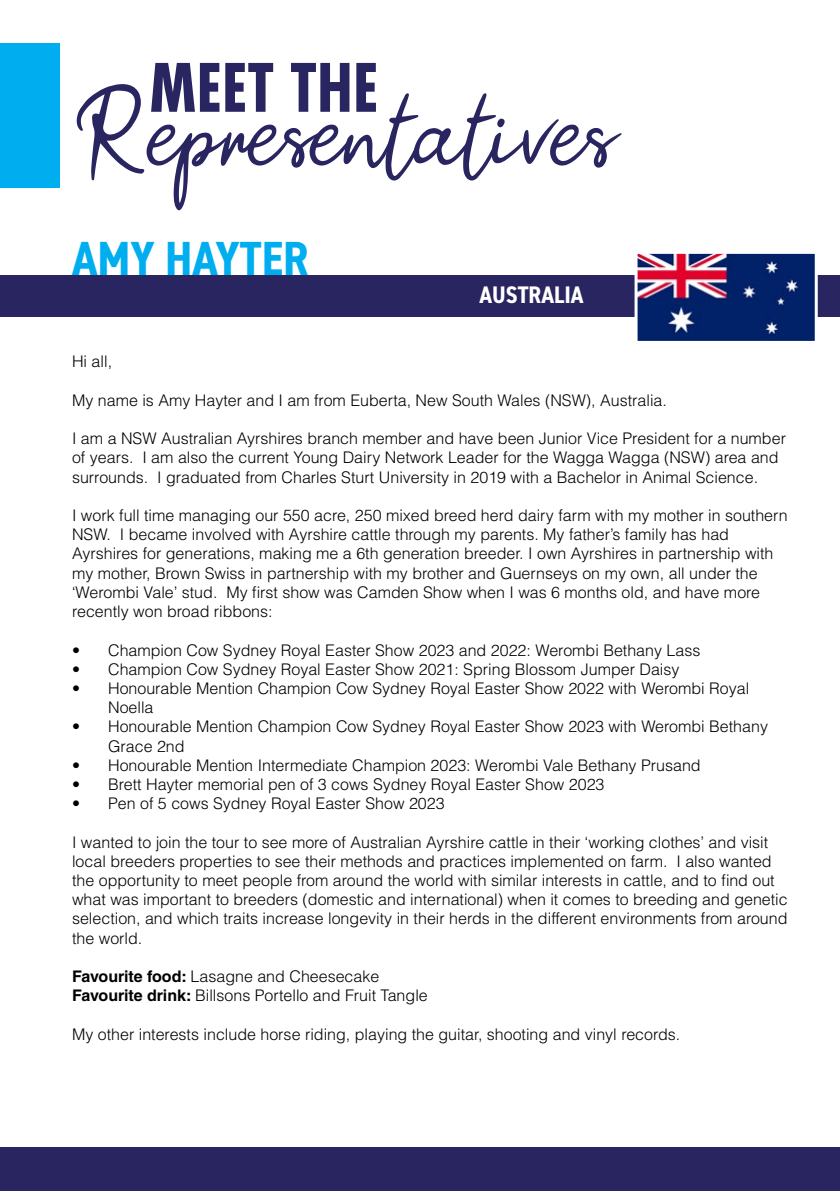
<style>
.page{position:relative;width:840px;height:1191px;background:#fff}
.page>*{position:absolute;margin:0;border:0;box-sizing:border-box;transform-origin:0 0}
.t1{font:107px "Paul Signature";color:#292561}
.t2{font:700 condensed 64.8px "Futura LT";color:#292561}
.t3{font:700 condensed 48px "DIN2014";color:#00aeef}
.t4{font:700 condensed 24px "DIN2014";color:#fff}
.t5{font:300 16px/19.2px "Helvetica LT Std";color:#000}
.s1{font-weight:700}
</style>
<div class="page">
<div style="left:0;top:1147px;width:839px;height:44px;background:#292561"></div>
<div style="left:0;top:275px;width:839px;height:42px;background:#292561"></div>
<img style="left:638px;top:255px;width:175px;height:85px">
<div style="left:634px;top:251px;width:183px;height:93px;border:3px solid #fff"></div>
<div style="left:0;top:43px;width:59px;height:145px;background:#00aeef"></div>
<h2 class="t2" style="left:149px;top:48px;width:230px">MEET THE</h2>
<h1 class="t1" style="left:70px;top:62px;width:545px">Representatives</h1>
<h3 class="t3" style="left:72px;top:227px;width:238px">AMY HAYTER</h3>
<h3 class="t4" style="left:479px;top:279px;width:105px">AUSTRALIA</h3>
<p class="t5" style="left:72px;top:352px;width:41px">Hi all,</p>
<p class="t5" style="left:72px;top:390px;width:596px">My name is Amy Hayter and I am from Euberta, New South Wales (NSW), Australia.</p>
<p class="t5" style="left:72px;top:429px;width:715px">I am a NSW Australian Ayrshires branch member and have been Junior Vice President for a number of years. I am also the current Young Dairy Network Leader for the Wagga Wagga (NSW) area and surrounds. I graduated from Charles Sturt University in 2019 with a Bachelor in Animal Science.</p>
<p class="t5" style="left:72px;top:505px;width:716px">I work full time managing our 550 acre, 250 mixed breed herd dairy farm with my mother in southern NSW. I became involved with Ayrshire cattle through my parents. My father’s family has had Ayrshires for generations, making me a 6th generation breeder. I own Ayrshires in partnership with my mother, Brown Swiss in partnership with my brother and Guernseys on my own, all under the ‘Werombi Vale’ stud. My first show was Camden Show when I was 6 months old, and have more recently won broad ribbons:</p>
<p class="t5" style="left:72px;top:640px;width:629px">• Champion Cow Sydney Royal Easter Show 2023 and 2022: Werombi Bethany Lass</p>
<p class="t5" style="left:72px;top:659px;width:608px">• Champion Cow Sydney Royal Easter Show 2021: Spring Blossom Jumper Daisy</p>
<p class="t5" style="left:108px;top:678px;width:642px;text-indent:-36px">• Honourable Mention Champion Cow Sydney Royal Easter Show 2022 with Werombi Royal<br>Noella</p>
<p class="t5" style="left:108px;top:717px;width:661px;text-indent:-36px">• Honourable Mention Champion Cow Sydney Royal Easter Show 2023 with Werombi Bethany<br>Grace 2nd</p>
<p class="t5" style="left:72px;top:755px;width:629px">• Honourable Mention Intermediate Champion 2023: Werombi Vale Bethany Prusand</p>
<p class="t5" style="left:72px;top:774px;width:533px">• Brett Hayter memorial pen of 3 cows Sydney Royal Easter Show 2023</p>
<p class="t5" style="left:72px;top:793px;width:374px">• Pen of 5 cows Sydney Royal Easter Show 2023</p>
<p class="t5" style="left:72px;top:832px;width:716px">I wanted to join the tour to see more of Australian Ayrshire cattle in their ‘working clothes’ and visit local breeders properties to see their methods and practices implemented on farm. I also wanted the opportunity to meet people from around the world with similar interests in cattle, and to find out what was important to breeders (domestic and international) when it comes to breeding and genetic selection, and which traits increase longevity in their herds in the different environments from around the world.</p>
<p class="t5" style="left:72px;top:966px;width:357px"><span class="s1">Favourite food:</span> Lasagne and Cheesecake<br><span class="s1">Favourite drink:</span> Billsons Portello and Fruit Tangle</p>
<p class="t5" style="left:72px;top:1024px;width:609px">My other interests include horse riding, playing the guitar, shooting and vinyl records.</p>
</div>
